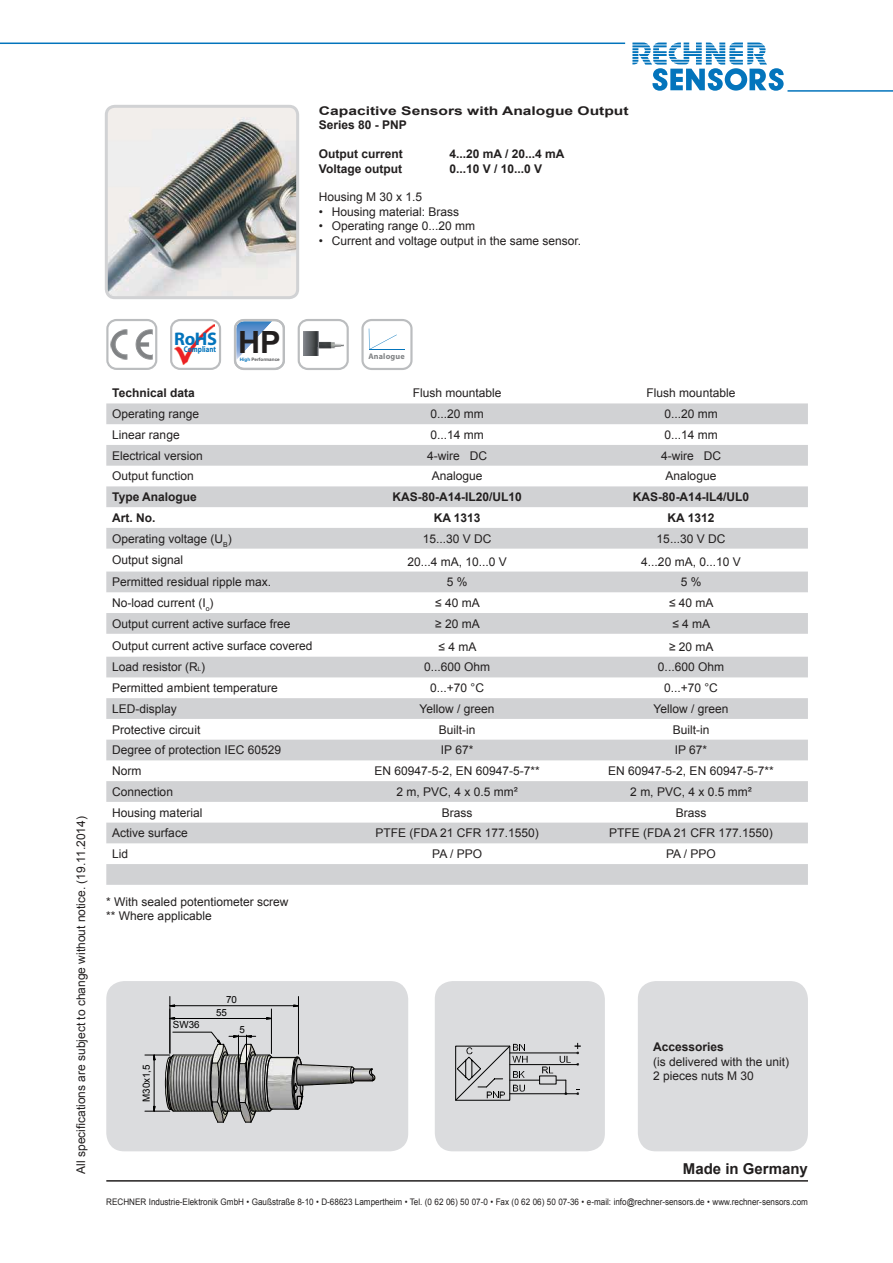
<style>
.page{position:relative;width:893px;height:1263px;background:#fff}
.page>*{position:absolute;margin:0;border:0;box-sizing:border-box;transform-origin:0 0}
.t1{font:700 18.3px "Myriad Pro";color:#0374bc}
.t2{font:700 15px "Arial";color:#221f1f}
.t3{font:12px/14.4px "Arial";color:#221f1f}
.t4{font:700 12px "Arial";color:#221f1f}
.t5{font:700 12px/14.4px "Arial";color:#221f1f;scale:1.3 1}
.t6{font:9.75px/12.5px "Arial";letter-spacing:-.01em;color:#000}
.t7{font:9px "Arial";color:#221f1f;scale:.9 1}
.t8{font:700 8.4px "Myriad Pro";color:#0374bc;scale:.82 1}
.t9{font:700 8.1px "Myriad Pro";letter-spacing:.02em;color:#808284}
.t10{font:700 4.65px "Arial";color:#57585a}
.s1{font-family:"Arial";font-size:30.75px;color:#221f1f}
.s2{color:#0374bc}
.s3{font-size:6px}
</style>
<div class="page">
<hr style="left:106px;top:1180px;width:702px;height:1px;background:#221f1f">
<hr style="left:787px;top:90px;width:106px;height:2px;background:#0374bc">
<svg style="left:632px;top:43px;width:152px;height:48px"></svg>
<hr style="left:0;top:43px;width:625px;height:1px;background:#0374bc">
<div style="left:435px;top:981px;width:170px;height:170px;background:#dbdcde;border-radius:18px"></div>
<div style="left:106px;top:981px;width:302px;height:170px;background:#dbdcde;border-radius:18px"></div>
<img style="left:109px;top:109px;width:186px;height:186px">
<div style="left:105px;top:105px;width:194px;height:194px;border:3px solid #d1d2d4;border-radius:9px"></div>
<hr style="left:510px;top:1093px;width:68px;height:1px;background:#000">
<hr style="left:510px;top:1080px;width:30px;height:1px;background:#000">
<svg style="left:556px;top:1080px;width:11px;height:15px"></svg>
<hr style="left:510px;top:1052px;width:68px;height:1px;background:#000">
<svg style="left:542px;top:1066px;width:11px;height:7px"></svg>
<hr style="left:510px;top:1064px;width:68px;height:1px;background:#000">
<svg style="left:455px;top:1044px;width:73px;height:57px"></svg>
<svg style="left:560px;top:1043px;width:21px;height:22px"></svg>
<div style="left:106px;top:319px;width:51px;height:51px;border:2px solid #bbbdbf;border-radius:9px"></div>
<svg style="left:111px;top:330px;width:41px;height:30px"></svg>
<div style="left:170px;top:319px;width:51px;height:51px;border:2px solid #bbbdbf;border-radius:9px"></div>
<img style="left:175px;top:325px;width:40px;height:39px">
<svg style="left:234px;top:319px;width:51px;height:51px"></svg>
<div style="left:298px;top:319px;width:51px;height:51px;border:2px solid #bbbdbf;border-radius:9px"></div>
<img style="left:303px;top:331px;width:41px;height:25px">
<svg style="left:361px;top:319px;width:52px;height:51px"></svg>
<div style="left:369px;top:353px;width:35px;height:7px;background:#fff"></div>
<div style="left:638px;top:981px;width:170px;height:170px;background:#dbdcde;border-radius:18px"></div>
<svg style="left:169px;top:1004px;width:6px;height:3px"></svg>
<svg style="left:293px;top:1004px;width:5px;height:3px"></svg>
<hr style="left:175px;top:1005px;width:119px;height:1px;background:#000">
<hr style="left:170px;top:996px;width:1px;height:57px;background:#000">
<hr style="left:298px;top:996px;width:1px;height:58px;background:#000">
<svg style="left:169px;top:1017px;width:6px;height:3px"></svg>
<svg style="left:266px;top:1017px;width:5px;height:3px"></svg>
<hr style="left:175px;top:1018px;width:92px;height:1px;background:#000">
<hr style="left:170px;top:1009px;width:1px;height:44px;background:#000">
<hr style="left:271px;top:1009px;width:1px;height:44px;background:#000">
<svg style="left:145px;top:1031px;width:230px;height:92px"></svg>
<hr style="left:246px;top:1035px;width:1px;height:44px;background:#000">
<hr style="left:238px;top:1035px;width:1px;height:44px;background:#000">
<svg style="left:106px;top:403px;width:702px;height:482px;fill:#d9d9db"></svg>
<p class="t5" style="left:319px;top:105px;width:240px">Capacitive Sensors with Analogue Output<br>Series 80 - PNP</p>
<p class="t4" style="left:319px;top:149px;width:86px">Output current</p>
<p class="t4" style="left:449px;top:149px;width:116px">4...20 mA / 20...4 mA</p>
<p class="t4" style="left:319px;top:164px;width:85px">Voltage output</p>
<p class="t4" style="left:449px;top:164px;width:94px">0...10 V / 10...0 V</p>
<p class="t3" style="left:319px;top:190px;width:105px">Housing M 30 x 1.5</p>
<p class="t3" style="left:319px;top:205px;width:142px">• Housing material: Brass</p>
<p class="t3" style="left:319px;top:219px;width:158px">• Operating range 0...20 mm</p>
<p class="t3" style="left:319px;top:233px;width:264px">• Current and voltage output in the same sensor.</p>
<p class="t3" style="left:74px;top:1174px;width:359px;rotate:-90deg">All specifications are subject to change without notice. (19.11.2014)</p>
<h1 class="t1" style="left:174px;top:332px;width:108px">RoHS <span class="s1">HP</span></h1>
<p class="t10" style="left:240px;top:357px;width:41px"><span class="s2">High</span> Performance</p>
<p class="t9" style="left:368px;top:353px;width:38px">Analogue</p>
<p class="t8" style="left:184px;top:346px;width:41px">Compliant</p>
<p class="t4" style="left:112px;top:389px;width:84px">Technical data</p>
<p class="t3" style="left:413px;top:386px;width:90px">Flush mountable</p>
<p class="t3" style="left:647px;top:386px;width:90px">Flush mountable</p>
<p class="t3" style="left:112px;top:407px;width:88px">Operating range</p>
<p class="t3" style="left:430px;top:407px;width:55px">0...20 mm</p>
<p class="t3" style="left:664px;top:407px;width:55px">0...20 mm</p>
<p class="t3" style="left:112px;top:428px;width:69px">Linear range</p>
<p class="t3" style="left:430px;top:428px;width:55px">0...14 mm</p>
<p class="t3" style="left:664px;top:428px;width:55px">0...14 mm</p>
<p class="t3" style="left:112px;top:448px;width:92px">Electrical version</p>
<p class="t3" style="left:427px;top:448px;width:61px">4-wire DC</p>
<p class="t3" style="left:661px;top:448px;width:61px">4-wire DC</p>
<p class="t3" style="left:112px;top:469px;width:83px">Output function</p>
<p class="t3" style="left:432px;top:469px;width:52px">Analogue</p>
<p class="t3" style="left:666px;top:469px;width:52px">Analogue</p>
<p class="t4" style="left:112px;top:492px;width:86px">Type Analogue</p>
<p class="t4" style="left:392px;top:492px;width:131px">KAS-80-A14-IL20/UL10</p>
<p class="t4" style="left:633px;top:492px;width:118px">KAS-80-A14-IL4/UL0</p>
<p class="t4" style="left:112px;top:513px;width:45px">Art. No.</p>
<p class="t4" style="left:434px;top:513px;width:48px">KA 1313</p>
<p class="t4" style="left:667px;top:513px;width:48px">KA 1312</p>
<p class="t3" style="left:112px;top:531px;width:121px">Operating voltage (U<sub>B</sub>)</p>
<p class="t3" style="left:423px;top:531px;width:70px">15...30 V DC</p>
<p class="t3" style="left:657px;top:531px;width:70px">15...30 V DC</p>
<p class="t3" style="left:112px;top:553px;width:72px">Output signal</p>
<p class="t3" style="left:407px;top:554px;width:101px">20...4 mA, 10...0 V</p>
<p class="t3" style="left:641px;top:554px;width:101px">4...20 mA, 0...10 V</p>
<p class="t3" style="left:112px;top:575px;width:160px">Permitted residual ripple max.</p>
<p class="t3" style="left:447px;top:576px;width:22px">5 %</p>
<p class="t3" style="left:681px;top:576px;width:22px">5 %</p>
<p class="t3" style="left:112px;top:596px;width:103px">No-load current (I<sub>o</sub>)</p>
<p class="t3" style="left:435px;top:596px;width:46px">≤ 40 mA</p>
<p class="t3" style="left:669px;top:596px;width:46px">≤ 40 mA</p>
<p class="t3" style="left:112px;top:616px;width:180px">Output current active surface free</p>
<p class="t3" style="left:435px;top:616px;width:46px">≥ 20 mA</p>
<p class="t3" style="left:672px;top:616px;width:39px">≤ 4 mA</p>
<p class="t3" style="left:112px;top:638px;width:202px">Output current active surface covered</p>
<p class="t3" style="left:438px;top:639px;width:39px">≤ 4 mA</p>
<p class="t3" style="left:669px;top:639px;width:46px">≥ 20 mA</p>
<p class="t3" style="left:112px;top:660px;width:94px">Load resistor (R<span class="s3">L</span>)</p>
<p class="t3" style="left:424px;top:660px;width:68px">0...600 Ohm</p>
<p class="t3" style="left:658px;top:660px;width:68px">0...600 Ohm</p>
<p class="t3" style="left:112px;top:681px;width:167px">Permitted ambient temperature</p>
<p class="t3" style="left:430px;top:681px;width:55px">0...+70 °C</p>
<p class="t3" style="left:664px;top:681px;width:55px">0...+70 °C</p>
<p class="t3" style="left:112px;top:702px;width:66px">LED-display</p>
<p class="t3" style="left:420px;top:702px;width:76px">Yellow / green</p>
<p class="t3" style="left:653px;top:702px;width:76px">Yellow / green</p>
<p class="t3" style="left:112px;top:722px;width:90px">Protective circuit</p>
<p class="t3" style="left:439px;top:722px;width:38px">Built-in</p>
<p class="t3" style="left:673px;top:722px;width:38px">Built-in</p>
<p class="t3" style="left:112px;top:743px;width:170px">Degree of protection IEC 60529</p>
<p class="t3" style="left:441px;top:743px;width:34px">IP 67*</p>
<p class="t3" style="left:675px;top:743px;width:34px">IP 67*</p>
<p class="t3" style="left:112px;top:764px;width:31px">Norm</p>
<p class="t3" style="left:374px;top:764px;width:167px">EN 60947-5-2, EN 60947-5-7**</p>
<p class="t3" style="left:608px;top:764px;width:167px">EN 60947-5-2, EN 60947-5-7**</p>
<p class="t3" style="left:112px;top:784px;width:62px">Connection</p>
<p class="t3" style="left:396px;top:784px;width:123px">2 m, PVC, 4 x 0.5 mm²</p>
<p class="t3" style="left:630px;top:784px;width:123px">2 m, PVC, 4 x 0.5 mm²</p>
<p class="t3" style="left:112px;top:805px;width:92px">Housing material</p>
<p class="t3" style="left:442px;top:805px;width:32px">Brass</p>
<p class="t3" style="left:676px;top:805px;width:32px">Brass</p>
<p class="t3" style="left:112px;top:826px;width:77px">Active surface</p>
<p class="t3" style="left:375px;top:826px;width:165px">PTFE (FDA 21 CFR 177.1550)</p>
<p class="t3" style="left:609px;top:826px;width:165px">PTFE (FDA 21 CFR 177.1550)</p>
<p class="t3" style="left:112px;top:847px;width:18px">Lid</p>
<p class="t3" style="left:432px;top:847px;width:51px">PA / PPO</p>
<p class="t3" style="left:666px;top:847px;width:51px">PA / PPO</p>
<p class="t3" style="left:106px;top:895px;width:184px">* With sealed potentiometer screw ** Where applicable</p>
<p class="t6" style="left:141px;top:1102px;width:39px;rotate:-90deg">M x1,5</p>
<p class="t6" style="left:141px;top:1094px;width:12px;rotate:-90deg">30</p>
<p class="t6" style="left:173px;top:1019px;width:28px">SW36</p>
<p class="t6" style="left:216px;top:994px;width:22px;text-indent:10px">70<br>55</p>
<p class="t6" style="left:240px;top:1024px;width:7px">5</p>
<p class="t4" style="left:653px;top:1043px;width:72px">Accessories</p>
<p class="t3" style="left:653px;top:1054px;width:138px">(is delivered with the unit)<br>2 pieces nuts M 30</p>
<p class="t2" style="left:683px;top:1163px;width:127px">Made in Germany</p>
<p class="t7" style="left:106px;top:1196px;width:781px">RECHNER Industrie-Elektronik GmbH • Gaußstraße 8-10 • D-68623 Lampertheim • Tel. (0 62 06) 50 07-0 • Fax (0 62 06) 50 07-36 • e-mail: info@rechner-sensors.de • www.rechner-sensors.com</p>
</div>
